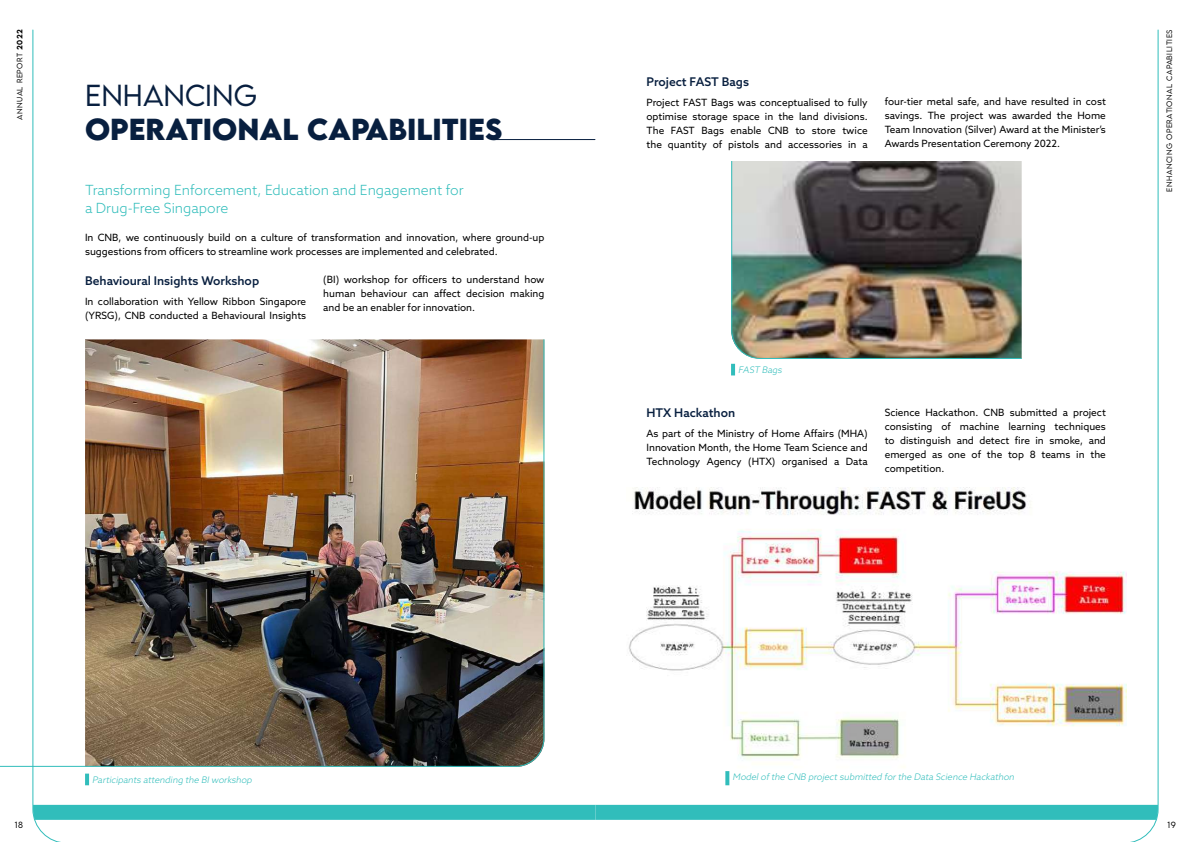
<style>
.page{position:relative;width:1191px;height:842px;background:#fff}
.page>*{position:absolute;margin:0;border:0;box-sizing:border-box;transform-origin:0 0}
.t1{font:700 27px "LEMONMILK";color:#081f3f}
.t2{font:300 27px "LEMONMILK";color:#081f3f}
.t3{font:300 14px/18px "Azo Sans";color:#31bdbb}
.t4{font:500 12px "Azo Sans";color:#081f3f}
.t5{font:10px/14px "Azo Sans";color:#000;text-align:justify}
.t6{font:italic 300 9px "Azo Sans";color:#31bdbb}
.t7{font:300 8px "LEMONMILK";color:#000}
.t8{font:300 7px "LEMONMILK";letter-spacing:.07em;color:#000}
.s1{font-weight:500}
</style>
<div class="page">
<img style="left:32px;top:29px;width:1127px;height:813px">
<p class="t8" style="left:15px;top:120px;width:92px;rotate:-90deg">ANNUAL REPORT <span class="s1">2022</span></p>
<h1 class="t2" style="left:85px;top:78px;width:173px">ENHANCING</h1>
<h1 class="t1" style="left:85px;top:111px;width:400px">OPERATIONAL CAPABILITIES</h1>
<h2 class="t3" style="left:85px;top:181px;width:380px">Transforming Enforcement, Education and Engagement for a Drug-Free Singapore</h2>
<p class="t5" style="left:85px;top:230px;width:461px">In CNB, we continuously build on a culture of transformation and innovation, where ground-up suggestions from officers to streamline work processes are implemented and celebrated.</p>
<p class="t4" style="left:85px;top:272px;width:176px">Behavioural Insights Workshop</p>
<p class="t5" style="left:85px;top:294px;width:223px">In collaboration with Yellow Ribbon Singapore (YRSG), CNB conducted a Behavioural Insights</p>
<p class="t5" style="left:323px;top:272px;width:223px">(BI) workshop for officers to understand how human behaviour can affect decision making and be an enabler for innovation.</p>
<p class="t4" style="left:646px;top:74px;width:104px">Project FAST Bags</p>
<p class="t5" style="left:646px;top:95px;width:223px">Project FAST Bags was conceptualised to fully optimise storage space in the land divisions.<br>The FAST Bags enable CNB to store twice the quantity of pistols and accessories in a</p>
<p class="t5" style="left:884px;top:94px;width:223px">four-tier metal safe, and have resulted in cost savings. The project was awarded the Home Team Innovation (Silver) Award at the Minister’s Awards Presentation Ceremony 2022.</p>
<p class="t8" style="left:1165px;top:192px;width:164px;rotate:-90deg">ENHANCING OPERATIONAL CAPABILITIES</p>
<p class="t6" style="left:738px;top:364px;width:47px">FAST Bags</p>
<p class="t4" style="left:646px;top:405px;width:90px">HTX Hackathon</p>
<p class="t5" style="left:646px;top:426px;width:223px">As part of the Ministry of Home Affairs (MHA)<br>Innovation Month, the Home Team Science and Technology Agency (HTX) organised a Data</p>
<p class="t5" style="left:884px;top:405px;width:223px">Science Hackathon. CNB submitted a project consisting of machine learning techniques to distinguish and detect fire in smoke, and emerged as one of the top 8 teams in the competition.</p>
<p class="t6" style="left:92px;top:773px;width:163px">Participants attending the BIworkshop</p>
<p class="t6" style="left:732px;top:771px;width:285px">Modelofthe CNB projectsubmitted forthe Data Science Hackathon</p>
<p class="t7" style="left:15px;top:820px;width:10px">18</p>
<p class="t7" style="left:1167px;top:820px;width:10px">19</p>
</div>
